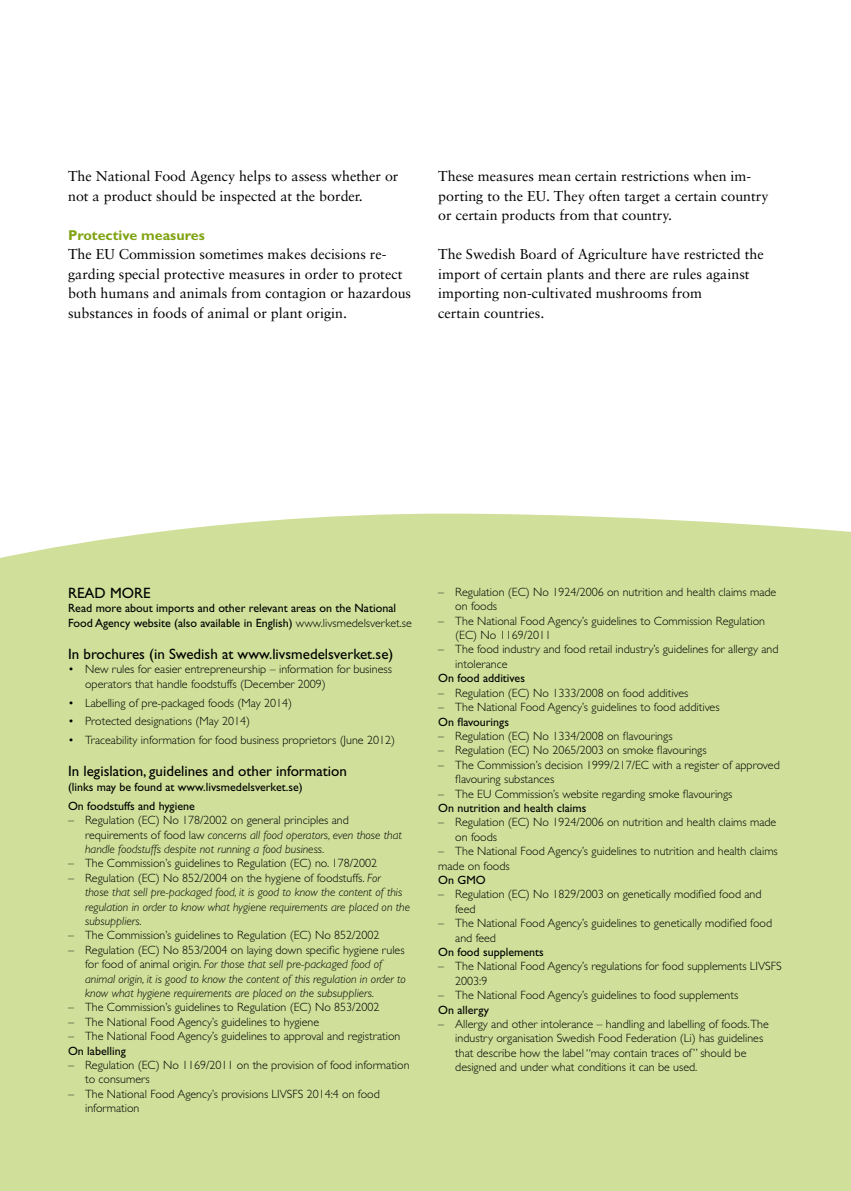
<style>
.page{position:relative;width:851px;height:1191px;background:#fff}
.page>*{position:absolute;margin:0;border:0;box-sizing:border-box;transform-origin:0 0}
.t1{font:15px "Gill Sans CE";color:#000}
.t2{font:14.25px/19.5px "Sabon";color:#000}
.t3{font:700 14.25px "Gill Sans CE";color:#80a312}
.t4{font:300 12px/14.4px "Gill Sans CE";color:#000}
.t5{font:italic 300 12px/14.4px "Gill Sans CE";color:#000}
.t6{font:12px/14.4px "Gill Sans CE";color:#000}
.s1{font-weight:300}
.s2{font-style:normal}
</style>
<div class="page">
<div style="left:0;top:513px;width:850px;height:678px;background:#d0df99"></div>
<p class="t2" style="left:68px;top:166px;width:332px">The National Food Agency helps to assess whether or not a product should be inspected at the border.</p>
<p class="t3" style="left:68px;top:226px;width:138px">Protective measures</p>
<p class="t2" style="left:68px;top:244px;width:344px">The EU Commission sometimes makes decisions re&shy;garding special protective measures in order to protect both humans and animals from contagion or hazardous substances in foods of animal or plant origin.</p>
<p class="t2" style="left:438px;top:166px;width:332px">These measures mean certain restrictions when im&shy;porting to the EU. They often target a certain country or certain products from that country.</p>
<p class="t2" style="left:438px;top:244px;width:327px">The Swedish Board of Agriculture have restricted the import of certain plants and there are rules against importing non-cultivated mushrooms from<br>certain countries.</p>
<p class="t1" style="left:68px;top:584px;width:84px">READ MORE</p>
<p class="t6" style="left:68px;top:601px;width:345px">Read more about imports and other relevant areas on the National<br>Food Agency website (also available in English) <span class="s1">www.livsmedelsverket.se</span></p>
<p class="t1" style="left:68px;top:645px;width:327px">In brochures (in Swedish at www.livsmedelsverket.se)</p>
<p class="t4" style="left:85px;top:662px;width:308px;text-indent:-17px">• New rules for easier entrepreneurship – information for business operators that handle foodstuffs (December 2009)</p>
<p class="t4" style="left:68px;top:695px;width:226px">• Labelling of pre-packaged foods (May 2014)</p>
<p class="t4" style="left:68px;top:714px;width:183px">• Protected designations (May 2014)</p>
<p class="t4" style="left:68px;top:732px;width:328px">• Traceability information for food business proprietors (June 2012)</p>
<p class="t1" style="left:68px;top:762px;width:280px">In legislation, guidelines and other information</p>
<p class="t6" style="left:68px;top:778px;width:236px;line-height:18.6px">(links may be found at www.livsmedelsverket.se)<br>On foodstuffs and hygiene</p>
<p class="t5" style="left:85px;top:813px;width:318px;text-indent:-17px"><span class="s2">– Regulation (EC) No 178/2002 on general principles and requirements of food law</span> concerns all food operators, even those that handle foodstuffs despite not running a food business.</p>
<p class="t4" style="left:68px;top:856px;width:310px">– The Commission’s guidelines to Regulation (EC) no. 178/2002</p>
<p class="t5" style="left:85px;top:870px;width:326px;text-indent:-17px"><span class="s2">– Regulation (EC) No 852/2004 on the hygiene of foodstuffs.</span> For<br>those that sell pre-packaged food, it is good to know the content of this regulation in order to know what hygiene requirements are placed on the subsuppliers.</p>
<p class="t4" style="left:68px;top:928px;width:313px">– The Commission’s guidelines to Regulation (EC) No 852/2002</p>
<p class="t5" style="left:85px;top:942px;width:322px;text-indent:-17px"><span class="s2">– Regulation (EC) No 853/2004 on laying down specific hygiene rules for food of animal origin.</span> For those that sell pre-packaged food of animal origin, it is good to know the content of this regulation in order to know what hygiene requirements are placed on the subsuppliers.</p>
<p class="t4" style="left:68px;top:1000px;width:313px">– The Commission’s guidelines to Regulation (EC) No 853/2002</p>
<p class="t4" style="left:68px;top:1014px;width:252px">– The National Food Agency’s guidelines to hygiene</p>
<p class="t4" style="left:68px;top:1029px;width:334px">– The National Food Agency’s guidelines to approval and registration</p>
<p class="t6" style="left:68px;top:1043px;width:59px">On labelling</p>
<p class="t4" style="left:85px;top:1057px;width:326px;text-indent:-17px">– Regulation (EC) No 1169/2011 on the provision of food information to consumers</p>
<p class="t4" style="left:85px;top:1086px;width:296px;text-indent:-17px">– The National Food Agency’s provisions LIVSFS 2014:4 on food information</p>
<p class="t4" style="left:455px;top:584px;width:322px;text-indent:-17px">– Regulation (EC) No 1924/2006 on nutrition and health claims made on foods</p>
<p class="t4" style="left:455px;top:613px;width:311px;text-indent:-17px">– The National Food Agency’s guidelines to Commission Regulation (EC) No 1169/2011</p>
<p class="t4" style="left:455px;top:642px;width:325px;text-indent:-17px">– The food industry and food retail industry’s guidelines for allergy and intolerance</p>
<p class="t6" style="left:438px;top:671px;width:88px">On food additives</p>
<p class="t4" style="left:438px;top:685px;width:252px">– Regulation (EC) No 1333/2008 on food additives</p>
<p class="t4" style="left:438px;top:700px;width:283px">– The National Food Agency’s guidelines to food additives</p>
<p class="t6" style="left:438px;top:714px;width:72px">On flavourings</p>
<p class="t4" style="left:438px;top:728px;width:236px">– Regulation (EC) No 1334/2008 on flavourings</p>
<p class="t4" style="left:438px;top:743px;width:270px">– Regulation (EC) No 2065/2003 on smoke flavourings</p>
<p class="t4" style="left:455px;top:757px;width:326px;text-indent:-17px">– The Commission’s decision 1999/217/EC with a register of approved flavouring substances</p>
<p class="t4" style="left:438px;top:786px;width:296px">– The EU Commission’s website regarding smoke flavourings</p>
<p class="t6" style="left:438px;top:800px;width:149px">On nutrition and health claims</p>
<p class="t4" style="left:455px;top:815px;width:322px;text-indent:-17px">– Regulation (EC) No 1924/2006 on nutrition and health claims made on foods</p>
<p class="t4" style="left:438px;top:844px;width:341px">– The National Food Agency’s guidelines to nutrition and health claims made on foods</p>
<p class="t6" style="left:438px;top:872px;width:49px">On GMO</p>
<p class="t4" style="left:455px;top:887px;width:308px;text-indent:-17px">– Regulation (EC) No 1829/2003 on genetically modified food and feed</p>
<p class="t4" style="left:455px;top:916px;width:318px;text-indent:-17px">– The National Food Agency’s guidelines to genetically modified food and feed</p>
<p class="t6" style="left:438px;top:944px;width:107px">On food supplements</p>
<p class="t4" style="left:455px;top:959px;width:328px;text-indent:-17px">– The National Food Agency’s regulations for food supplements LIVSFS<br>2003:9</p>
<p class="t4" style="left:438px;top:988px;width:301px">– The National Food Agency’s guidelines to food supplements</p>
<p class="t6" style="left:438px;top:1002px;width:52px">On allergy</p>
<p class="t4" style="left:455px;top:1016px;width:315px;text-indent:-17px">– Allergy and other intolerance – handling and labelling of foods.The industry organisation Swedish Food Federation (Li) has guidelines that describe how the label “may contain traces of” should be designed and under what conditions it can be used.</p>
</div>
